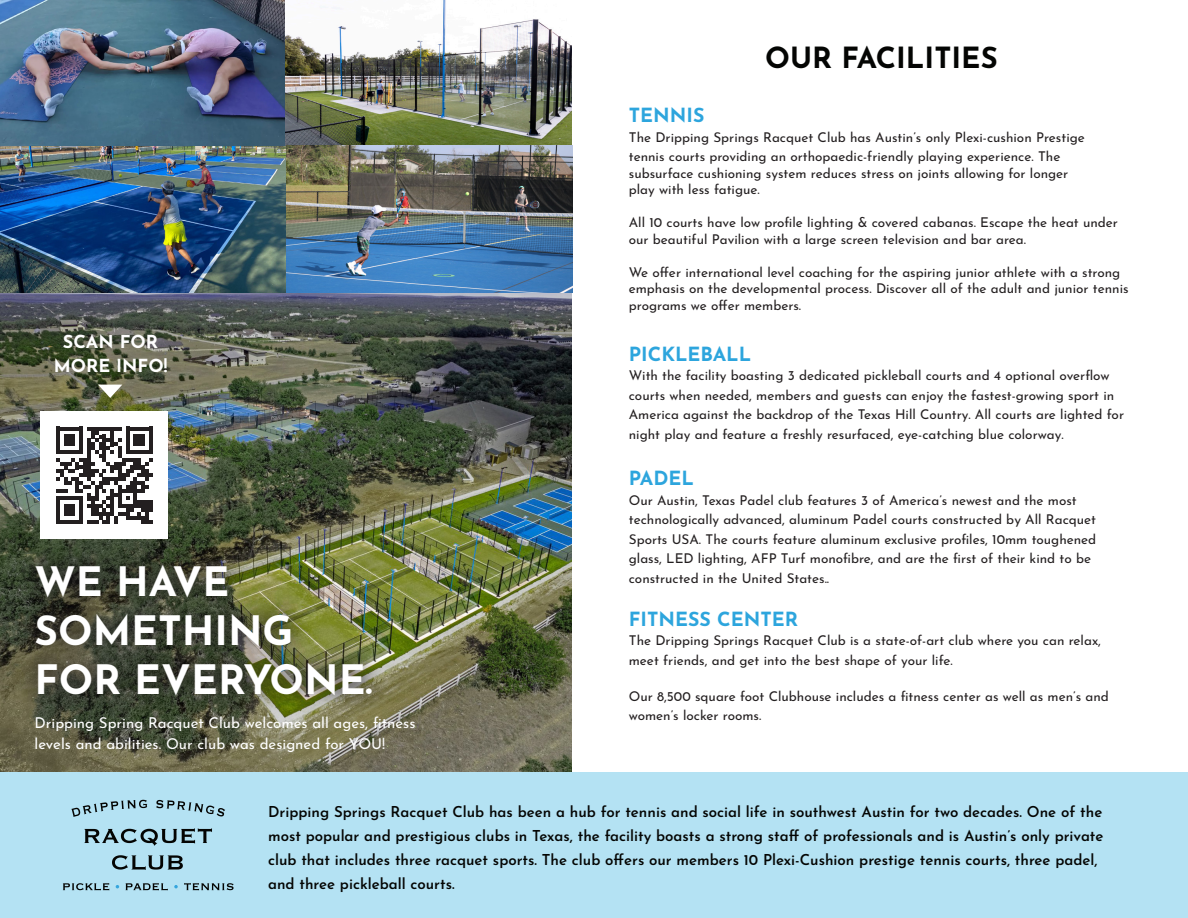
<style>
.page{position:relative;width:1188px;height:918px;background:#fff}
.page>*{position:absolute;margin:0;border:0;box-sizing:border-box;transform-origin:0 0}
.t1{font:700 40.5px "Josefin Sans";color:#fff}
.t2{font:700 29.1px "Josefin Sans";color:#040503}
.t3{font:700 19.5px "Josefin Sans";color:#2da5dd}
.t4{font:700 18px "Josefin Sans";color:#fff}
.t5{font:600 15px/24px "Josefin Sans";color:#040503}
.t6{font:15px "Josefin Sans";color:#fff}
.t7{font:13.5px/19.5px "Josefin Sans";color:#231f20}
</style>
<div class="page">
<img style="left:0;top:0;width:572px;height:772px">
<div style="left:15px;top:544px;width:378px;height:172px;background:#231f20;opacity:.75"></div>
<div style="left:41px;top:411px;width:127px;height:128px;background:#fff"></div>
<svg style="left:56px;top:427px;width:97px;height:97px"></svg>
<svg style="left:98px;top:385px;width:24px;height:13px"></svg>
<div style="left:0;top:772px;width:1188px;height:146px;background:#b4e2f3"></div>
<svg style="left:71px;top:800px;width:76px;height:17px"></svg>
<svg style="left:156px;top:800px;width:69px;height:16px"></svg>
<svg style="left:84px;top:828px;width:128px;height:18px"></svg>
<svg style="left:112px;top:855px;width:71px;height:15px"></svg>
<svg style="left:63px;top:883px;width:46px;height:7px"></svg>
<svg style="left:126px;top:883px;width:42px;height:7px"></svg>
<svg style="left:184px;top:883px;width:50px;height:7px"></svg>
<svg style="left:174px;top:885px;width:4px;height:3px"></svg>
<p class="t4" style="left:63px;top:326px;width:97px">SCAN FOR</p>
<p class="t4" style="left:54px;top:350px;width:115px">MORE INFO!</p>
<p class="t1" style="left:35px;top:546px;width:196px">WE HAVE</p>
<p class="t1" style="left:35px;top:595px;width:260px">SOMETHING</p>
<p class="t1" style="left:35px;top:643px;width:340px">FOR EVERYONE.</p>
<p class="t6" style="left:35px;top:710px;width:382px">Dripping Spring Racquet Club welcomes all ages, fitness</p>
<p class="t6" style="left:35px;top:731px;width:352px">levels and abilities. Our club was designed for YOU!</p>
<p class="t2" style="left:765px;top:32px;width:234px">OUR FACILITIES</p>
<p class="t3" style="left:629px;top:98px;width:77px">TENNIS</p>
<p class="t7" style="left:629px;top:125px;width:458px">The Dripping Springs Racquet Club has Austin’s only Plexi-cushion Prestige</p>
<p class="t7" style="left:629px;top:145px;width:433px">tennis courts providing an orthopaedic-friendly playing experience. The</p>
<p class="t7" style="left:629px;top:161px;width:441px">subsurface cushioning system reduces stress on joints allowing for longer</p>
<p class="t7" style="left:629px;top:178px;width:132px">play with less fatigue.</p>
<p class="t7" style="left:629px;top:211px;width:491px">All 10 courts have low profile lighting &amp; covered cabanas. Escape the heat under</p>
<p class="t7" style="left:629px;top:227px;width:399px">our beautiful Pavilion with a large screen television and bar area.</p>
<p class="t7" style="left:629px;top:262px;width:501px;line-height:16.5px">We offer international level coaching for the aspiring junior athlete with a strong emphasis on the developmental process. Discover all of the adult and junior tennis programs we offer members.</p>
<p class="t3" style="left:629px;top:336px;width:124px">PICKLEBALL</p>
<p class="t7" style="left:629px;top:364px;width:497px">With the facility boasting 3 dedicated pickleball courts and 4 optional overflow courts when needed, members and guests can enjoy the fastest-growing sport in America against the backdrop of the Texas Hill Country. All courts are lighted for night play and feature a freshly resurfaced, eye-catching blue colorway.</p>
<p class="t3" style="left:629px;top:461px;width:67px">PADEL</p>
<p class="t7" style="left:629px;top:489px;width:449px">Our Austin, Texas Padel club features 3 of America’s newest and the most</p>
<p class="t7" style="left:629px;top:508px;width:469px">technologically advanced, aluminum Padel courts constructed by All Racquet</p>
<p class="t7" style="left:629px;top:528px;width:469px">Sports USA. The courts feature aluminum exclusive profiles, 10mm toughened</p>
<p class="t7" style="left:629px;top:547px;width:464px">glass, LED lighting, AFP Turf monofibre, and are the first of their kind to be</p>
<p class="t7" style="left:629px;top:567px;width:202px">constructed in the United States..</p>
<p class="t3" style="left:629px;top:602px;width:171px">FITNESS CENTER</p>
<p class="t7" style="left:629px;top:629px;width:474px">The Dripping Springs Racquet Club is a state-of-art club where you can relax,</p>
<p class="t7" style="left:629px;top:649px;width:326px">meet friends, and get into the best shape of your life.</p>
<p class="t7" style="left:629px;top:685px;width:482px">Our 8,500 square foot Clubhouse includes a fitness center as well as men’s and</p>
<p class="t7" style="left:629px;top:704px;width:134px">women’s locker rooms.</p>
<p class="t5" style="left:268px;top:797px;width:837px">Dripping Springs Racquet Club has been a hub for tennis and social life in southwest Austin for two decades. One of the most popular and prestigious clubs in Texas, the facility boasts a strong staff of professionals and is Austin’s only private club that includes three racquet sports. The club offers our members 10 Plexi-Cushion prestige tennis courts, three padel, and three pickleball courts.</p>
</div>
